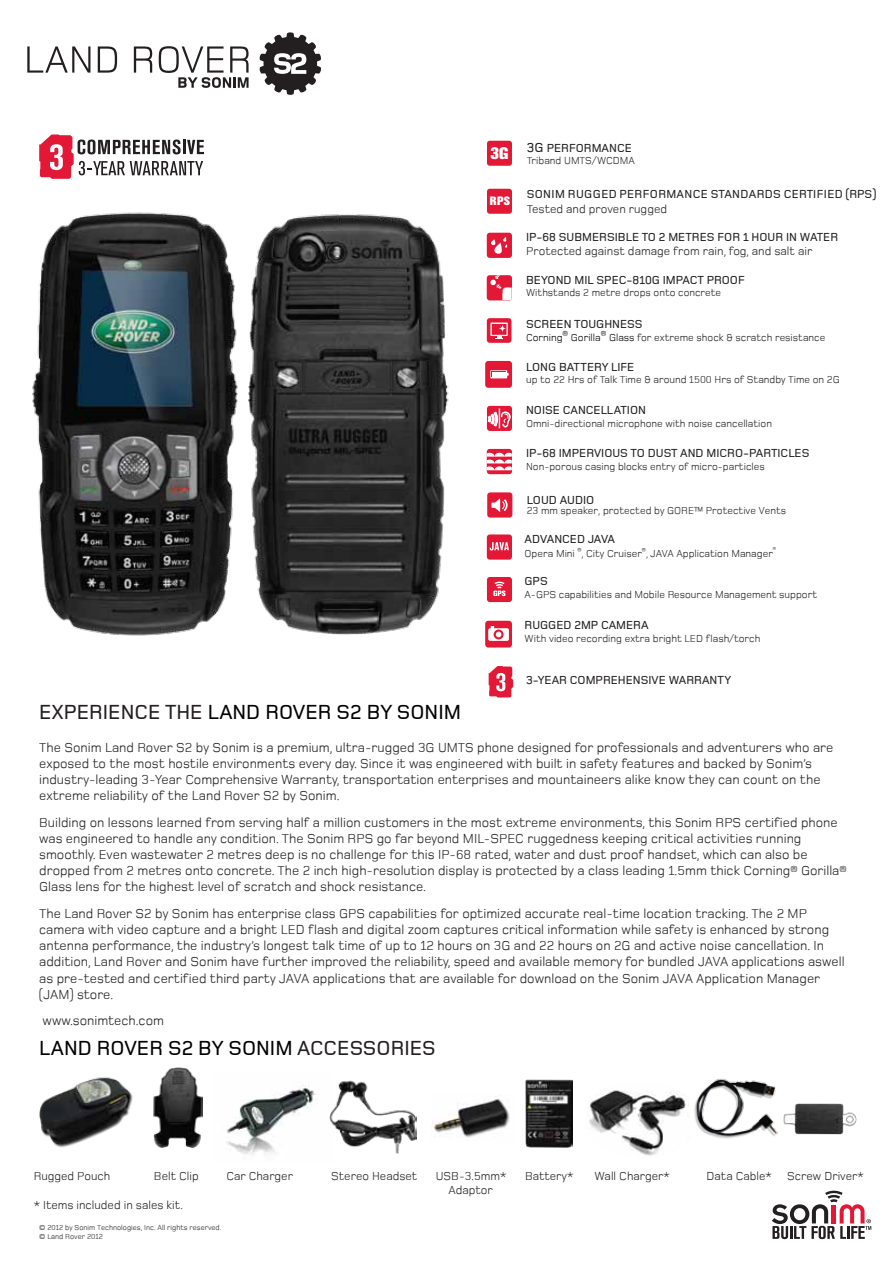
<style>
.page{position:relative;width:893px;height:1263px;background:#fff}
.page>*{position:absolute;margin:0;border:0;box-sizing:border-box;transform-origin:0 0}
.t1{font:500 21px "Foundry Monoline";color:#010101}
.t2{font:800 16.5px "Akzidenz Grotesk Std";color:#fff}
.t3{font:13.5px/16.2px "Foundry Monoline";color:#231f20}
.t4{font:500 12px "Foundry Monoline";color:#231f20}
.t5{font:12px "Foundry Monoline";color:#231f20}
.t6{font:500 12px "Foundry Monoline";letter-spacing:.02em;color:#231f20}
.t7{font:800 12px "Akzidenz Grotesk Std";color:#fff}
.t8{font:10.5px "Foundry Monoline";color:#231f20}
.t9{font:7.5px/9px "Foundry Monoline";color:#231f20}
.t10{font:6px "Foundry Monoline";color:#231f20}
.s1{color:#231f20}
.s2{font-size:13.5px}
.s3{color:#000}
</style>
<div class="page">
<svg style="left:772px;top:1191px;width:99px;height:48px"></svg>
<div style="left:487px;top:275px;width:25px;height:25px;background:#e31837;border-radius:3px"></div>
<svg style="left:490px;top:275px;width:22px;height:25px"></svg>
<div style="left:487px;top:233px;width:25px;height:25px;background:#e31837;border-radius:3px"></div>
<svg style="left:491px;top:237px;width:16px;height:17px"></svg>
<svg style="left:487px;top:449px;width:25px;height:25px"></svg>
<svg style="left:487px;top:453px;width:25px;height:17px"></svg>
<div style="left:487px;top:318px;width:24px;height:25px;background:#e31837;border-radius:3px"></div>
<svg style="left:490px;top:322px;width:18px;height:17px"></svg>
<div style="left:487px;top:406px;width:25px;height:25px;background:#e31837;border-radius:3px"></div>
<svg style="left:488px;top:408px;width:23px;height:20px"></svg>
<div style="left:485px;top:361px;width:27px;height:27px;background:#e31837;border-radius:3px"></div>
<svg style="left:492px;top:372px;width:17px;height:5px"></svg>
<svg style="left:489px;top:666px;width:24px;height:31px"></svg>
<div style="left:487px;top:189px;width:25px;height:25px;background:#e31837;border-radius:3px"></div>
<div style="left:487px;top:141px;width:25px;height:25px;background:#e31837;border-radius:3px"></div>
<svg style="left:39px;top:135px;width:165px;height:42px"></svg>
<div style="left:487px;top:492px;width:25px;height:25px;background:#e31837;border-radius:3px"></div>
<svg style="left:491px;top:498px;width:17px;height:14px"></svg>
<div style="left:487px;top:534px;width:25px;height:25px;background:#e31837;border-radius:3px"></div>
<svg style="left:490px;top:542px;width:19px;height:8px"></svg>
<div style="left:487px;top:577px;width:25px;height:25px;background:#e31837;border-radius:3px"></div>
<svg style="left:493px;top:582px;width:12px;height:14px"></svg>
<div style="left:485px;top:621px;width:27px;height:26px;background:#e31837;border-radius:3px"></div>
<svg style="left:488px;top:626px;width:21px;height:15px"></svg>
<img style="left:39px;top:1077px;width:94px;height:71px">
<img style="left:226px;top:1084px;width:88px;height:71px">
<img style="left:153px;top:1068px;width:50px;height:80px">
<img style="left:431px;top:1096px;width:79px;height:42px">
<img style="left:525px;top:1079px;width:47px;height:68px">
<img style="left:314px;top:1080px;width:102px;height:74px">
<img style="left:784px;top:1103px;width:72px;height:32px">
<img style="left:589px;top:1090px;width:97px;height:66px">
<img style="left:688px;top:1078px;width:96px;height:61px">
<img style="left:281px;top:214px;width:168px;height:421px">
<img style="left:32px;top:177px;width:249px;height:459px">
<svg style="left:27px;top:46px;width:63px;height:27px"></svg>
<svg style="left:98px;top:46px;width:19px;height:27px"></svg>
<svg style="left:134px;top:46px;width:19px;height:27px"></svg>
<svg style="left:159px;top:46px;width:90px;height:42px"></svg>
<svg style="left:260px;top:32px;width:61px;height:63px"></svg>
<h1 class="t1" style="left:39px;top:701px;width:423px"><span class="s1">EXPERIENCE THE</span> LAND ROVER S2 BY SONIM</h1>
<p class="t2" style="left:490px;top:144px;width:19px">3G</p>
<p class="t7" style="left:490px;top:194px;width:22px">RPS</p>
<p class="t4" style="left:527px;top:141px;width:107px"><span class="s2">3G</span> PERFORMANCE</p>
<p class="t8" style="left:527px;top:155px;width:110px">Triband UMTS/WCDMA</p>
<p class="t6" style="left:527px;top:188px;width:351px">SONIM RUGGED PERFORMANCE STANDARDS CERTIFIED (RPS)</p>
<p class="t5" style="left:527px;top:202px;width:142px">Tested and proven rugged</p>
<p class="t4" style="left:526px;top:231px;width:314px">IP-68 SUBMERSIBLE TO 2 METRES FOR 1 HOUR IN WATER</p>
<p class="t5" style="left:526px;top:245px;width:288px">Protected against damage from rain, fog, and salt air</p>
<p class="t4" style="left:526px;top:273px;width:220px">BEYOND MIL SPEC-810G IMPACT PROOF</p>
<p class="t8" style="left:526px;top:287px;width:197px">Withstands 2 metre drops onto concrete</p>
<p class="t4" style="left:526px;top:318px;width:118px">SCREEN TOUGHNESS</p>
<p class="t8" style="left:526px;top:331px;width:301px"><span class="s3">Corning</span><sup>®</sup> <span class="s3">Gorilla</span><sup>®</sup> <span class="s3">Glass</span> for extreme shock &amp; scratch resistance</p>
<p class="t4" style="left:526px;top:360px;width:110px">LONG BATTERY LIFE</p>
<p class="t8" style="left:526px;top:374px;width:315px">up to 22 Hrs of Talk Time &amp; around 1500 Hrs of Standby Time on 2G</p>
<p class="t4" style="left:526px;top:404px;width:121px">NOISE CANCELLATION</p>
<p class="t8" style="left:526px;top:418px;width:247px">Omni-directional microphone with noise cancellation</p>
<p class="t4" style="left:526px;top:447px;width:285px">IP-68 IMPERVIOUS TO DUST AND MICRO-PARTICLES</p>
<p class="t8" style="left:526px;top:461px;width:240px">Non-porous casing blocks entry of micro-particles</p>
<p class="t4" style="left:527px;top:494px;width:69px">LOUD AUDIO</p>
<p class="t8" style="left:527px;top:505px;width:261px">23 mm speaker, protected by GORE™ Protective Vents</p>
<p class="t4" style="left:525px;top:533px;width:92px">ADVANCED JAVA</p>
<p class="t8" style="left:525px;top:548px;width:250px">Opera Mini <sup>®</sup>, City Cruiser<sup>®</sup>, JAVA Application Manager</p>
<p class="t10" style="left:773px;top:546px;width:5px">®</p>
<p class="t4" style="left:525px;top:575px;width:25px">GPS</p>
<p class="t8" style="left:525px;top:589px;width:294px">A-GPS capabilities and Mobile Resource Management support</p>
<p class="t4" style="left:525px;top:619px;width:126px">RUGGED 2MP CAMERA</p>
<p class="t8" style="left:525px;top:633px;width:237px">With video recording extra bright LED flash/torch</p>
<p class="t4" style="left:526px;top:674px;width:207px">3-YEAR COMPREHENSIVE WARRANTY</p>
<p class="t3" style="left:39px;top:739px;width:796px">The Sonim Land Rover S2 by Sonim is a premium, ultra-rugged 3G UMTS phone designed for professionals and adventurers who are exposed to the most hostile environments every day. Since it was engineered with built in safety features and backed by Sonim’s industry-leading 3-Year Comprehensive Warranty, transportation enterprises and mountaineers alike know they can count on the extreme reliability of the Land Rover S2 by Sonim.</p>
<p class="t3" style="left:39px;top:814px;width:809px">Building on lessons learned from serving half a million customers in the most extreme environments, this Sonim RPS certified phone was engineered to handle any condition. The Sonim RPS go far beyond MIL-SPEC ruggedness keeping critical activities running smoothly. Even wastewater 2 metres deep is no challenge for this IP-68 rated, water and dust proof handset, which can also be dropped from 2 metres onto concrete. The 2 inch high-resolution display is protected by a class leading 1.5mm thick Corning® Gorilla® Glass lens for the highest level of scratch and shock resistance.</p>
<p class="t3" style="left:39px;top:905px;width:807px">The Land Rover S2 by Sonim has enterprise class GPS capabilities for optimized accurate real-time location tracking. The 2 MP camera with video capture and a bright LED flash and digital zoom captures critical information while safety is enhanced by strong antenna performance, the industry’s longest talk time of up to 12 hours on 3G and 22 hours on 2G and active noise cancellation. In addition, Land Rover and Sonim have further improved the reliability, speed and available memory for bundled JAVA applications aswell as pre-tested and certified third party JAVA applications that are available for download on the Sonim JAVA Application Manager (JAM) store.</p>
<p class="t3" style="left:43px;top:1012px;width:123px">www.sonimtech.com</p>
<h1 class="t1" style="left:39px;top:1037px;width:398px">LAND ROVER S2 BY SONIM <span class="s1">ACCESSORIES</span></h1>
<p class="t5" style="left:34px;top:1169px;width:78px">Rugged Pouch</p>
<p class="t5" style="left:154px;top:1169px;width:46px">Belt Clip</p>
<p class="t5" style="left:226px;top:1169px;width:68px">Car Charger</p>
<p class="t5" style="left:331px;top:1169px;width:88px">Stereo Headset</p>
<p class="t5" style="left:436px;top:1169px;width:72px">USB-3.5mm*</p>
<p class="t5" style="left:525px;top:1169px;width:50px">Battery*</p>
<p class="t5" style="left:595px;top:1169px;width:77px">Wall Charger*</p>
<p class="t5" style="left:707px;top:1169px;width:67px">Data Cable*</p>
<p class="t5" style="left:787px;top:1169px;width:78px">Screw Driver*</p>
<p class="t5" style="left:34px;top:1198px;width:151px">* Items included in sales kit.</p>
<p class="t5" style="left:448px;top:1184px;width:46px">Adaptor</p>
<p class="t9" style="left:39px;top:1223px;width:184px">© 2012 by Sonim Technologies, Inc. All rights reserved. © Land Rover 2012</p>
</div>
